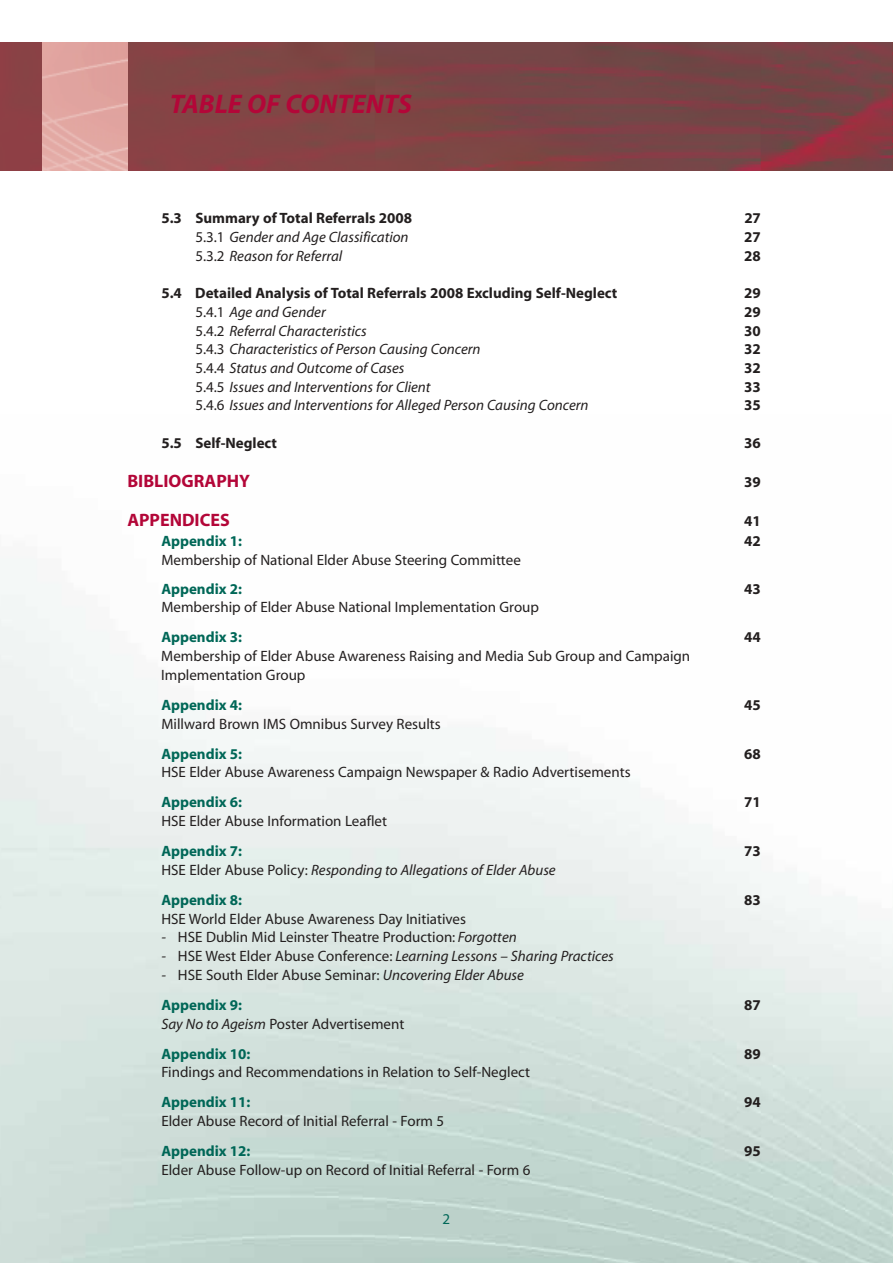
<style>
.page{position:relative;width:893px;height:1263px;background:#fff}
.page>*{position:absolute;margin:0;border:0;box-sizing:border-box;transform-origin:0 0}
.t1{font:italic 700 27px "Myriad";color:#b30638}
.t2{font:700 18px "Myriad";color:#b30638}
.t3{font:15px/30px "Myriad";color:#231f1f}
.t4{font:italic 15px/30px "Myriad";color:#231f1f}
.t5{font:700 15px "Myriad";color:#231f1f}
.t6{font:700 15px "Myriad";color:#006757}
.t7{font:15px "Myriad";color:#006757}
.s1{font-style:normal}
.s2{font-weight:700;font-style:normal;color:#006757}
.s3{font-style:italic}
.s4{font-weight:700;color:#006757}
</style>
<div class="page">
<img style="left:0;top:42px;width:892px;height:128px">
<img style="left:42px;top:42px;width:85px;height:128px">
<hr style="left:892px;top:42px;width:1px;height:128px;background:#b30638">
<h1 class="t1" style="left:170px;top:94px;width:244px">TABLE OF CONTENTS</h1>
<p class="t5" style="left:161px;top:213px;width:252px">5.3 Summary of Total Referrals 2008</p>
<p class="t5" style="left:744px;top:213px;width:18px">27</p>
<p class="t4" style="left:195px;top:223px;width:215px"><span class="s1">5.3.1</span> Gender and Age Classification</p>
<p class="t5" style="left:744px;top:231px;width:18px">27</p>
<p class="t4" style="left:195px;top:242px;width:148px"><span class="s1">5.3.2</span> Reason for Referral</p>
<p class="t5" style="left:744px;top:250px;width:18px">28</p>
<p class="t5" style="left:161px;top:287px;width:458px">5.4 Detailed Analysis of Total Referrals 2008 Excluding Self-Neglect</p>
<p class="t5" style="left:744px;top:287px;width:18px">29</p>
<p class="t4" style="left:195px;top:298px;width:132px"><span class="s1">5.4.1</span> Age and Gender</p>
<p class="t5" style="left:744px;top:306px;width:18px">29</p>
<p class="t4" style="left:195px;top:317px;width:173px"><span class="s1">5.4.2</span> Referral Characteristics</p>
<p class="t5" style="left:744px;top:325px;width:18px">30</p>
<p class="t4" style="left:195px;top:335px;width:287px"><span class="s1">5.4.3</span> Characteristics of Person Causing Concern</p>
<p class="t5" style="left:744px;top:344px;width:18px">32</p>
<p class="t4" style="left:195px;top:354px;width:211px"><span class="s1">5.4.4</span> Status and Outcome of Cases</p>
<p class="t5" style="left:744px;top:362px;width:18px">32</p>
<p class="t4" style="left:195px;top:373px;width:237px"><span class="s1">5.4.5</span> Issues and Interventions for Client</p>
<p class="t5" style="left:744px;top:381px;width:18px">33</p>
<p class="t4" style="left:195px;top:391px;width:395px"><span class="s1">5.4.6</span> Issues and Interventions for Alleged Person Causing Concern</p>
<p class="t5" style="left:744px;top:400px;width:18px">35</p>
<p class="t5" style="left:161px;top:437px;width:117px">5.5 Self-Neglect</p>
<p class="t5" style="left:744px;top:437px;width:18px">36</p>
<p class="t2" style="left:127px;top:475px;width:124px">BIBLIOGRAPHY</p>
<p class="t5" style="left:744px;top:477px;width:18px">39</p>
<p class="t2" style="left:127px;top:513px;width:104px">APPENDICES</p>
<p class="t5" style="left:744px;top:515px;width:18px">41</p>
<p class="t6" style="left:161px;top:536px;width:82px">Appendix 1:</p>
<p class="t5" style="left:744px;top:536px;width:18px">42</p>
<p class="t3" style="left:161px;top:546px;width:361px">Membership of National Elder Abuse Steering Committee</p>
<p class="t6" style="left:161px;top:583px;width:82px">Appendix 2:</p>
<p class="t5" style="left:744px;top:583px;width:18px">43</p>
<p class="t3" style="left:161px;top:593px;width:379px">Membership of Elder Abuse National Implementation Group</p>
<p class="t6" style="left:161px;top:632px;width:82px">Appendix 3:</p>
<p class="t5" style="left:744px;top:632px;width:18px">44</p>
<p class="t3" style="left:161px;top:648px;width:530px;line-height:18.8px">Membership of Elder Abuse Awareness Raising and Media Sub Group and Campaign<br>Implementation Group</p>
<p class="t6" style="left:161px;top:699px;width:82px">Appendix 4:</p>
<p class="t5" style="left:744px;top:699px;width:18px">45</p>
<p class="t3" style="left:161px;top:710px;width:281px">Millward Brown IMS Omnibus Survey Results</p>
<p class="t6" style="left:161px;top:748px;width:82px">Appendix 5:</p>
<p class="t5" style="left:744px;top:748px;width:18px">68</p>
<p class="t3" style="left:161px;top:758px;width:471px">HSE Elder Abuse Awareness Campaign Newspaper &amp; Radio Advertisements</p>
<p class="t6" style="left:161px;top:797px;width:82px">Appendix 6:</p>
<p class="t5" style="left:744px;top:797px;width:18px">71</p>
<p class="t3" style="left:161px;top:807px;width:227px">HSE Elder Abuse Information Leaflet</p>
<p class="t6" style="left:161px;top:845px;width:82px">Appendix 7:</p>
<p class="t5" style="left:744px;top:845px;width:18px">73</p>
<p class="t4" style="left:161px;top:856px;width:396px"><span class="s1">HSE Elder Abuse Policy:</span> Responding to Allegations of Elder Abuse<br><span class="s2">Appendix 8:</span></p>
<p class="t5" style="left:744px;top:894px;width:18px">83</p>
<p class="t3" style="left:161px;top:905px;width:306px">HSE World Elder Abuse Awareness Day Initiatives</p>
<p class="t3" style="left:161px;top:923px;width:357px"><span class="s3">-</span> HSE Dublin Mid Leinster Theatre Production: <span class="s3">Forgotten</span></p>
<p class="t4" style="left:161px;top:942px;width:454px">- <span class="s1">HSE West Elder Abuse Conference:</span> Learning Lessons – Sharing Practices</p>
<p class="t3" style="left:161px;top:961px;width:364px"><span class="s3">-</span> HSE South Elder Abuse Seminar: <span class="s3">Uncovering Elder Abuse<br></span><span class="s4">Appendix 9:</span></p>
<p class="t3" style="left:161px;top:1010px;width:244px"><span class="s3">Say No to Ageism</span> Poster Advertisement<br><span class="s4">Appendix 10:</span></p>
<p class="t5" style="left:744px;top:999px;width:18px">87</p>
<p class="t5" style="left:744px;top:1048px;width:18px">89</p>
<p class="t3" style="left:161px;top:1058px;width:370px">Findings and Recommendations in Relation to Self-Neglect</p>
<p class="t6" style="left:161px;top:1097px;width:91px">Appendix 11:</p>
<p class="t5" style="left:744px;top:1097px;width:18px">94</p>
<p class="t3" style="left:161px;top:1107px;width:284px">Elder Abuse Record of Initial Referral - Form 5</p>
<p class="t6" style="left:161px;top:1145px;width:91px">Appendix 12:</p>
<p class="t5" style="left:744px;top:1145px;width:18px">95</p>
<p class="t3" style="left:161px;top:1156px;width:371px">Elder Abuse Follow-up on Record of Initial Referral - Form 6</p>
<p class="t7" style="left:442px;top:1214px;width:9px">2</p>
</div>
